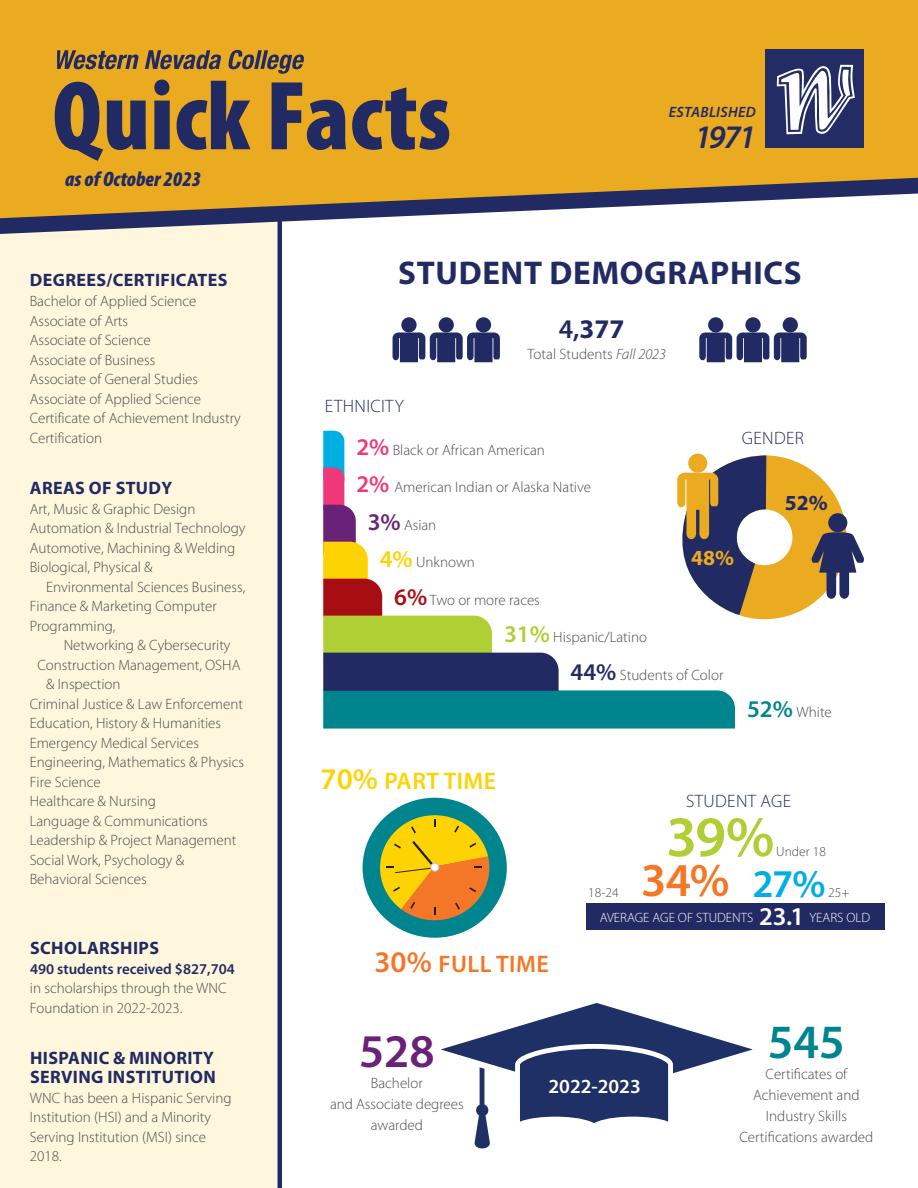
<style>
.page{position:relative;width:918px;height:1188px;background:#fff}
.page>*{position:absolute;margin:0;border:0;box-sizing:border-box;transform-origin:0 0}
.t1{font:900 condensed 99px "Myriad Pro";color:#222a64}
.t2{font:600 57.75px "Myriad Pro";color:#b0cf34}
.t3{font:600 48px "Myriad Pro";color:#00858e}
.t4{font:600 47.25px "Myriad Pro";color:#f47727}
.t5{font:600 47.1px "Myriad Pro";color:#692278}
.t6{font:600 39.45px "Myriad Pro";color:#00aee2}
.t7{font:700 33px "Myriad Pro";letter-spacing:.02em;color:#222a64}
.t8{font:italic 600 33px "Myriad Pro";color:#222a64}
.t9{font:700 27px "Myriad Pro";color:#222a64}
.t10{font:600 24px "Myriad Pro";letter-spacing:.02em;color:#fed304}
.t11{font:600 24px "Myriad Pro";letter-spacing:.02em;color:#f47727}
.t12{font:700 21.6px "Myriad Pro";color:#222a64}
.t13{font:700 21.6px "Myriad Pro";color:#eaab20}
.t14{font:italic 900 condensed 21px "Myriad Pro";color:#222a64}
.t15{font:600 20.1px "Myriad Pro";color:#fff}
.t16{font:700 18px/19.5px "Myriad Pro";letter-spacing:.02em;color:#222a64}
.t17{font:300 18px "Myriad Pro";letter-spacing:.02em;color:#222a64}
.t18{font:300 15px/19.5px "Myriad Pro";color:#4b4c4d}
.t19{font:italic 600 15px "Myriad Pro";letter-spacing:.02em;color:#222a64}
.t20{font:300 13.5px "Myriad Pro";color:#fff}
.t21{font:300 13.5px "Myriad Pro";color:#4b4c4d}
.s1{font-weight:600;color:#222a64}
.s2{font-weight:600}
.s3{font-style:italic}
.s4{font-weight:600;font-size:24px;color:#ef3877}
.s5{font-weight:600;font-size:24px;color:#692278}
.s6{font-weight:600;font-size:24px;color:#fed304}
.s7{font-weight:600;font-size:24px;color:#a70e12}
.s8{font-weight:600;font-size:24px;color:#b0cf34}
.s9{font-weight:600;font-size:24px;color:#222a64}
.s10{font-weight:600;font-size:24px;color:#00858e}
.s11{font-size:30px}
.s12{font-weight:600;font-size:25.8px}
</style>
<div class="page">
<div style="left:0;top:0;width:277px;height:1188px;background:#fef7dd"></div>
<hr style="left:278px;top:0;width:4px;height:1188px;background:#222a64">
<svg style="left:0;top:218px;width:361px;height:16px"></svg>
<svg style="left:0;top:0;width:918px;height:218px;background:#dea52c"></svg>
<div style="left:586px;top:904px;width:299px;height:26px;background:#222a64"></div>
<svg style="left:363px;top:798px;width:144px;height:140px"></svg>
<div style="left:431px;top:863px;width:8px;height:8px;background:#fff;border-radius:50%"></div>
<div style="left:431px;top:863px;width:8px;height:8px;border:1px solid #bcbdc0;border-radius:50%"></div>
<div style="left:683px;top:455px;width:163px;height:164px;border:54px solid #eaab20;border-radius:50%"></div>
<svg style="left:811px;top:513px;width:53px;height:86px"></svg>
<svg style="left:323px;top:431px;width:443px;height:298px"></svg>
<svg style="left:441px;top:1003px;width:312px;height:146px"></svg>
<svg style="left:393px;top:317px;width:107px;height:45px"></svg>
<svg style="left:699px;top:317px;width:108px;height:45px"></svg>
<div style="left:765px;top:50px;width:99px;height:98px;background:#232c64"></div>
<svg style="left:777px;top:65px;width:78px;height:70px"></svg>
<svg style="left:57px;top:50px;width:82px;height:19px;background:#886c40"></svg>
<svg style="left:145px;top:50px;width:76px;height:19px"></svg>
<svg style="left:228px;top:50px;width:76px;height:24px;background:#9a773a"></svg>
<p class="t1" style="left:52px;top:53px;width:400px">Quick Facts</p>
<p class="t14" style="left:65px;top:166px;width:137px">as of October 2023</p>
<p class="t19" style="left:669px;top:102px;width:89px">ESTABLISHED</p>
<p class="t8" style="left:694px;top:116px;width:63px">1971</p>
<p class="t16" style="left:30px;top:270px;width:199px">DEGREES/CERTIFICATES</p>
<p class="t18" style="left:30px;top:292px;width:213px">Bachelor of Applied Science<br>Associate of Arts<br>Associate of Science<br>Associate of Business<br>Associate of General Studies<br>Associate of Applied Science<br>Certificate of Achievement Industry<br>Certification</p>
<p class="t16" style="left:30px;top:477px;width:144px">AREAS OF STUDY</p>
<p class="t18" style="left:30px;top:499px;width:167px">Art, Music &amp; Graphic Design</p>
<p class="t18" style="left:30px;top:519px;width:217px">Automation &amp; Industrial Technology</p>
<p class="t18" style="left:30px;top:538px;width:207px">Automotive, Machining &amp; Welding</p>
<p class="t18" style="left:30px;top:558px;width:124px">Biological, Physical &amp;</p>
<p class="t18" style="left:46px;top:577px;width:201px">Environmental Sciences Business,</p>
<p class="t18" style="left:30px;top:597px;width:189px">Finance &amp; Marketing Computer</p>
<p class="t18" style="left:30px;top:616px;width:87px">Programming,</p>
<p class="t18" style="left:64px;top:636px;width:168px">Networking &amp; Cybersecurity</p>
<p class="t18" style="left:37px;top:655px;width:205px">Construction Management, OSHA</p>
<p class="t18" style="left:46px;top:675px;width:76px">&amp; Inspection</p>
<p class="t18" style="left:30px;top:694px;width:215px">Criminal Justice &amp; Law Enforcement</p>
<p class="t18" style="left:30px;top:714px;width:193px">Education, History &amp; Humanities</p>
<p class="t18" style="left:30px;top:733px;width:171px">Emergency Medical Services</p>
<p class="t18" style="left:30px;top:753px;width:216px">Engineering, Mathematics &amp; Physics</p>
<p class="t18" style="left:30px;top:772px;width:73px">Fire Science</p>
<p class="t18" style="left:30px;top:792px;width:128px">Healthcare &amp; Nursing</p>
<p class="t18" style="left:30px;top:811px;width:180px">Language &amp; Communications</p>
<p class="t18" style="left:30px;top:831px;width:208px">Leadership &amp; Project Management</p>
<p class="t18" style="left:30px;top:850px;width:156px">Social Work, Psychology &amp;</p>
<p class="t18" style="left:30px;top:869px;width:118px">Behavioral Sciences</p>
<p class="t16" style="left:30px;top:938px;width:130px">SCHOLARSHIPS</p>
<p class="t18" style="left:30px;top:959px;width:206px"><span class="s1">490 students received $827,704 </span>in scholarships through the WNC<br>Foundation in 2022-2023.</p>
<p class="t16" style="left:30px;top:1048px;width:187px">HISPANIC &amp; MINORITY<br>SERVING INSTITUTION</p>
<p class="t18" style="left:30px;top:1088px;width:203px">WNC has been a Hispanic Serving<br>Institution (HSI) and a Minority<br>Serving Institution (MSI) since<br>2018.</p>
<p class="t7" style="left:398px;top:252px;width:405px">STUDENT DEMOGRAPHICS</p>
<p class="t9" style="left:559px;top:312px;width:67px"><span class="s2">4,</span>377</p>
<p class="t18" style="left:528px;top:345px;width:140px">Total Students <span class="s3">Fall 2023</span></p>
<p class="t17" style="left:325px;top:396px;width:80px">ETHNICITY</p>
<p class="t18" style="left:356px;top:440px;width:190px"><span class="s4">2%</span> Black or African American</p>
<p class="t18" style="left:356px;top:478px;width:236px"><span class="s4">2%</span> American Indian or Alaska Native</p>
<p class="t18" style="left:368px;top:515px;width:70px"><span class="s5">3%</span> Asian</p>
<p class="t18" style="left:380px;top:553px;width:97px"><span class="s6">4%</span> Unknown</p>
<p class="t18" style="left:394px;top:590px;width:147px"><span class="s7">6%</span> Two or more races</p>
<p class="t18" style="left:504px;top:628px;width:145px"><span class="s8">31%</span> Hispanic/Latino</p>
<p class="t18" style="left:571px;top:665px;width:154px"><span class="s9">44%</span> Students of Color</p>
<p class="t13" style="left:691px;top:544px;width:44px">48%</p>
<p class="t17" style="left:742px;top:428px;width:64px">GENDER</p>
<p class="t12" style="left:785px;top:488px;width:44px">52%</p>
<p class="t18" style="left:747px;top:703px;width:86px"><span class="s10">52%</span> White</p>
<p class="t10" style="left:321px;top:766px;width:177px"><span class="s11">70%</span> PART TIME</p>
<p class="t17" style="left:686px;top:791px;width:107px">STUDENT AGE</p>
<p class="t2" style="left:666px;top:800px;width:110px">39%</p>
<p class="t21" style="left:776px;top:844px;width:51px">Under 18</p>
<p class="t11" style="left:375px;top:949px;width:176px"><span class="s11">30%</span> FULL TIME</p>
<p class="t4" style="left:641px;top:850px;width:90px">34%</p>
<p class="t6" style="left:752px;top:859px;width:75px">27%</p>
<p class="t21" style="left:828px;top:885px;width:23px">25+</p>
<p class="t20" style="left:600px;top:911px;width:272px">AVERAGE AGE OF STUDENTS <span class="s12">23.1</span> YEARS OLD</p>
<p class="t21" style="left:588px;top:885px;width:32px">18-24</p>
<p class="t5" style="left:359px;top:1021px;width:77px">528</p>
<p class="t18" style="left:330px;top:1072px;width:135px;line-height:21px;text-align:center">Bachelor<br>and Associate degrees awarded</p>
<p class="t15" style="left:549px;top:1074px;width:94px">2022-2023</p>
<p class="t3" style="left:768px;top:1012px;width:79px">545</p>
<p class="t18" style="left:739px;top:1064px;width:135px;line-height:21px;text-align:center">Certificates of<br>Achievement and<br>Industry Skills<br>Certifications awarded</p>
</div>
